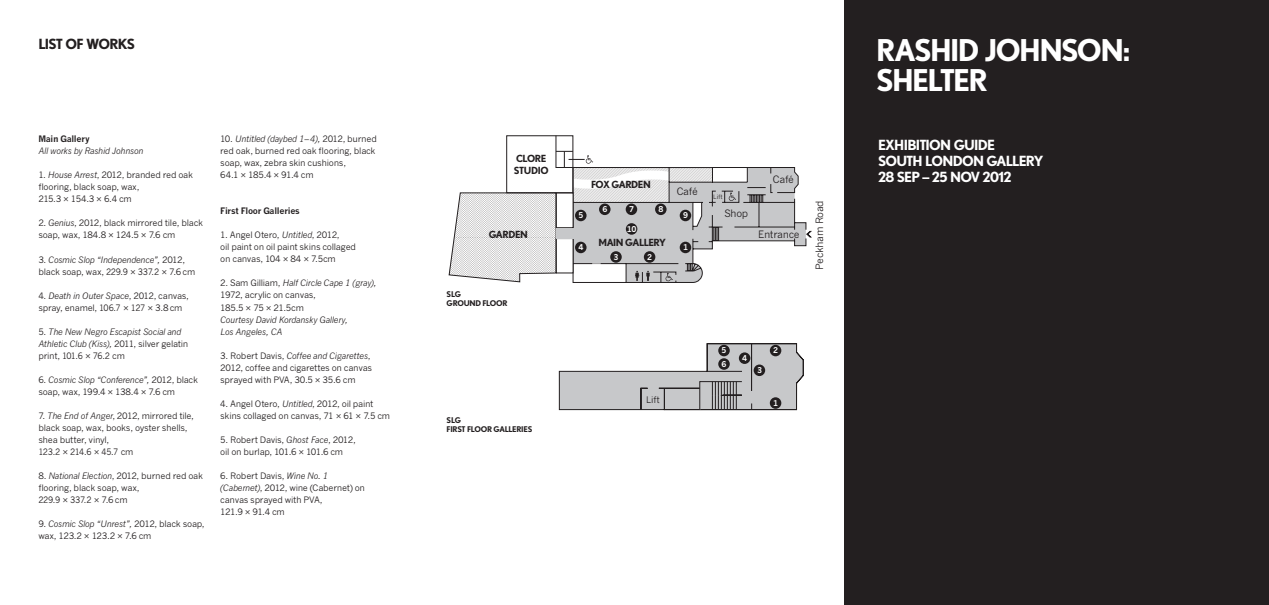
<style>
.page{position:relative;width:1269px;height:605px;background:#fff}
.page>*{position:absolute;margin:0;border:0;box-sizing:border-box;transform-origin:0 0}
.t1{font:700 30px/30px "SLG Nobel";letter-spacing:-.055em;color:#fff}
.t2{font:700 14px/16px "SLG Nobel";letter-spacing:-.055em;color:#fff}
.t3{font:700 14px "SLG Nobel";letter-spacing:-.06em;color:#231f20}
.t4{font:10.1px "Eye News Gothic Roman";letter-spacing:-.03em;color:#231f20}
.t5{font:700 9.8px/11.2px "SLG Nobel";letter-spacing:-.055em;color:#231f20}
.t6{font:9px "Eye News Gothic Roman";color:#231f20}
.t7{font:8.8px/12px "Eye News Gothic Roman";letter-spacing:-.02em;color:#231f20}
.t8{font:italic 8.8px/12px "Eye News Gothic";letter-spacing:-.03em;color:#231f20}
.t9{font:700 8.8px "Eye News Gothic";letter-spacing:-.025em;color:#231f20}
.t10{font:700 7.9px/9px "SLG Nobel";letter-spacing:-.04em;color:#231f20}
.t11{font:700 7.8px "Eye News Gothic";color:#fff}
.t12{font:6px "Eye News Gothic Roman";color:#231f20}
.s1{font-family:"Eye News Gothic";font-style:italic}
.s2{font-family:"Eye News Gothic Roman";font-style:normal}
</style>
<div class="page">
<div style="left:843px;top:0;width:425px;height:604px;background:#231f20"></div>
<svg style="left:558px;top:343px;width:245px;height:66px"></svg>
<div style="left:738px;top:352px;width:12px;height:11px;background:#231f20;border-radius:50%"></div>
<div style="left:718px;top:358px;width:11px;height:11px;background:#231f20;border-radius:50%"></div>
<div style="left:718px;top:344px;width:11px;height:12px;background:#231f20;border-radius:50%"></div>
<svg style="left:448px;top:135px;width:362px;height:148px"></svg>
<div style="left:625px;top:223px;width:12px;height:11px;background:#231f20;border-radius:50%"></div>
<div style="left:679px;top:241px;width:12px;height:12px;background:#231f20;border-radius:50%"></div>
<div style="left:769px;top:397px;width:12px;height:11px;background:#231f20;border-radius:50%"></div>
<div style="left:769px;top:344px;width:12px;height:12px;background:#231f20;border-radius:50%"></div>
<div style="left:753px;top:364px;width:12px;height:11px;background:#231f20;border-radius:50%"></div>
<div style="left:575px;top:241px;width:11px;height:12px;background:#231f20;border-radius:50%"></div>
<div style="left:575px;top:209px;width:11px;height:12px;background:#231f20;border-radius:50%"></div>
<div style="left:679px;top:209px;width:12px;height:12px;background:#231f20;border-radius:50%"></div>
<div style="left:643px;top:251px;width:12px;height:11px;background:#231f20;border-radius:50%"></div>
<div style="left:610px;top:251px;width:11px;height:11px;background:#231f20;border-radius:50%"></div>
<div style="left:599px;top:203px;width:11px;height:12px;background:#231f20;border-radius:50%"></div>
<div style="left:625px;top:203px;width:12px;height:12px;background:#231f20;border-radius:50%"></div>
<div style="left:655px;top:203px;width:11px;height:12px;background:#231f20;border-radius:50%"></div>
<h2 class="t3" style="left:38px;top:38px;width:98px">LIST OF WORKS</h2>
<p class="t9" style="left:38px;top:134px;width:53px">Main Gallery</p>
<p class="t8" style="left:38px;top:145px;width:107px">All works by Rashid Johnson</p>
<p class="t7" style="left:38px;top:169px;width:156px">1. <span class="s1">House Arrest</span>, 2012, branded red oak flooring, black soap, wax,<br>215.3 × 154.3 × 6.4 cm</p>
<p class="t7" style="left:38px;top:217px;width:166px">2. <span class="s1">Genius</span>, 2012, black mirrored tile, black soap, wax, 184.8 × 124.5 × 7.6 cm</p>
<p class="t8" style="left:38px;top:253px;width:148px"><span class="s2">3.</span> Cosmic Slop “Independence”, <span class="s2">2012,</span></p>
<p class="t7" style="left:38px;top:265px;width:158px">black soap, wax, 229.9 × 337.2 × 7.6 cm</p>
<p class="t8" style="left:38px;top:289px;width:152px"><span class="s2">4.</span> Death in Outer Space<span class="s2">, 2012, canvas,</span></p>
<p class="t7" style="left:38px;top:301px;width:145px">spray, enamel, 106.7 × 127 × 3.8 cm</p>
<p class="t8" style="left:38px;top:325px;width:151px"><span class="s2">5.</span> The New Negro Escapist Social and<br>Athletic Club (Kiss), <span class="s2">2011, silver gelatin</span></p>
<p class="t7" style="left:38px;top:349px;width:88px">print, 101.6 × 76.2 cm</p>
<p class="t8" style="left:38px;top:373px;width:161px"><span class="s2">6.</span> Cosmic Slop “Conference”, <span class="s2">2012, black</span></p>
<p class="t7" style="left:38px;top:385px;width:138px">soap, wax, 199.4 × 138.4 × 7.6 cm</p>
<p class="t7" style="left:38px;top:409px;width:157px">7. <span class="s1">The End of Anger</span>, 2012, mirrored tile, black soap, wax, books, oyster shells, shea butter, vinyl,<br>123.2 × 214.6 × 45.7 cm</p>
<p class="t7" style="left:38px;top:469px;width:166px">8. <span class="s1">National Election</span>, 2012, burned red oak flooring, black soap, wax,<br>229.9 × 337.2 × 7.6 cm</p>
<p class="t8" style="left:38px;top:517px;width:168px"><span class="s2">9.</span> Cosmic Slop “Unrest”, <span class="s2">2012, black soap,</span></p>
<p class="t7" style="left:38px;top:529px;width:114px">wax, 123.2 × 123.2 × 7.6 cm</p>
<p class="t8" style="left:220px;top:133px;width:158px"><span class="s2">10.</span> Untitled (daybed 1–4), <span class="s2">2012, burned</span></p>
<p class="t7" style="left:220px;top:145px;width:157px">red oak, burned red oak flooring, black soap, wax, zebra skin cushions,<br>64.1 × 185.4 × 91.4 cm</p>
<p class="t9" style="left:220px;top:205px;width:81px">First Floor Galleries</p>
<p class="t7" style="left:220px;top:229px;width:137px">1. Angel Otero, <span class="s1">Untitled</span>, 2012,<br>oil paint on oil paint skins collaged on canvas, 104 × 84 × 7.5cm</p>
<p class="t8" style="left:220px;top:277px;width:158px"><span class="s2">2. Sam Gilliam,</span> Half Circle Cape 1 (gray),</p>
<p class="t7" style="left:220px;top:289px;width:97px">1972, acrylic on canvas,<br>185.5 × 75 × 21.5cm</p>
<p class="t8" style="left:220px;top:313px;width:129px">Courtesy David Kordansky Gallery,<br>Los Angeles, CA</p>
<p class="t8" style="left:220px;top:349px;width:152px"><span class="s2">3. Robert Davis,</span> Coffee and Cigarettes<span class="s2">,</span></p>
<p class="t7" style="left:220px;top:361px;width:153px">2012, coffee and cigarettes on canvas sprayed with PVA, 30.5 × 35.6 cm</p>
<p class="t7" style="left:220px;top:397px;width:171px">4. Angel Otero, <span class="s1">Untitled</span>, 2012, oil paint skins collaged on canvas, 71 × 61 × 7.5 cm</p>
<p class="t7" style="left:220px;top:433px;width:137px">5. Robert Davis, <span class="s1">Ghost Face</span>, 2012, oil on burlap, 101.6 × 101.6 cm</p>
<p class="t7" style="left:220px;top:469px;width:146px">6. Robert Davis, <span class="s1">Wine No. 1 (Cabernet)</span>, 2012, wine (Cabernet) on canvas sprayed with PVA,<br>121.9 × 91.4 cm</p>
<p class="t5" style="left:514px;top:153px;width:36px">CLORE<br>STUDIO</p>
<p class="t5" style="left:488px;top:229px;width:27px">GARDEN</p>
<p class="t10" style="left:446px;top:290px;width:24px">SLG<br>GROUND</p>
<p class="t10" style="left:482px;top:299px;width:27px">FLOOR</p>
<p class="t10" style="left:446px;top:416px;width:53px">SLG<br>FIRST FLOOR GALLE</p>
<p class="t10" style="left:516px;top:425px;width:17px">RIES</p>
<p class="t5" style="left:591px;top:180px;width:48px">FOX GARDEN</p>
<p class="t4" style="left:676px;top:185px;width:23px">Café</p>
<p class="t11" style="left:602px;top:204px;width:6px">6</p>
<p class="t11" style="left:629px;top:204px;width:6px">7</p>
<p class="t11" style="left:658px;top:204px;width:6px">8</p>
<p class="t11" style="left:578px;top:210px;width:6px">5</p>
<p class="t11" style="left:683px;top:210px;width:6px">9</p>
<p class="t11" style="left:613px;top:252px;width:6px">3</p>
<p class="t11" style="left:647px;top:252px;width:6px">2</p>
<p class="t11" style="left:627px;top:224px;width:11px">10</p>
<p class="t5" style="left:598px;top:237px;width:41px">MAIN GALLE</p>
<p class="t5" style="left:653px;top:237px;width:14px">RY</p>
<p class="t11" style="left:578px;top:242px;width:6px">4</p>
<p class="t11" style="left:683px;top:242px;width:6px">1</p>
<p class="t12" style="left:713px;top:193px;width:11px">Lift</p>
<p class="t4" style="left:724px;top:208px;width:25px">Shop</p>
<p class="t4" style="left:772px;top:173px;width:23px">Café</p>
<p class="t4" style="left:758px;top:228px;width:43px">Entrance</p>
<p class="t4" style="left:813px;top:269px;width:71px;rotate:-90deg">Peckham Road</p>
<p class="t6" style="left:646px;top:393px;width:15px">Lift</p>
<p class="t11" style="left:721px;top:345px;width:6px">5</p>
<p class="t11" style="left:721px;top:359px;width:6px">6</p>
<p class="t11" style="left:742px;top:353px;width:6px">4</p>
<p class="t11" style="left:757px;top:365px;width:6px">3</p>
<p class="t11" style="left:773px;top:345px;width:6px">2</p>
<p class="t11" style="left:773px;top:398px;width:6px">1</p>
<h1 class="t1" style="left:875px;top:37px;width:256px">RASHID JOHNSON:<br>SHELTER</h1>
<h2 class="t2" style="left:877px;top:138px;width:167px;text-indent:62px">N GUIDE<br>SOUTH LONDON GALLERY<br>28 SEP – 25 NOV 2012</h2>
<h2 class="t2" style="left:877px;top:138px;width:45px">EXHIBITIO</h2>
</div>
